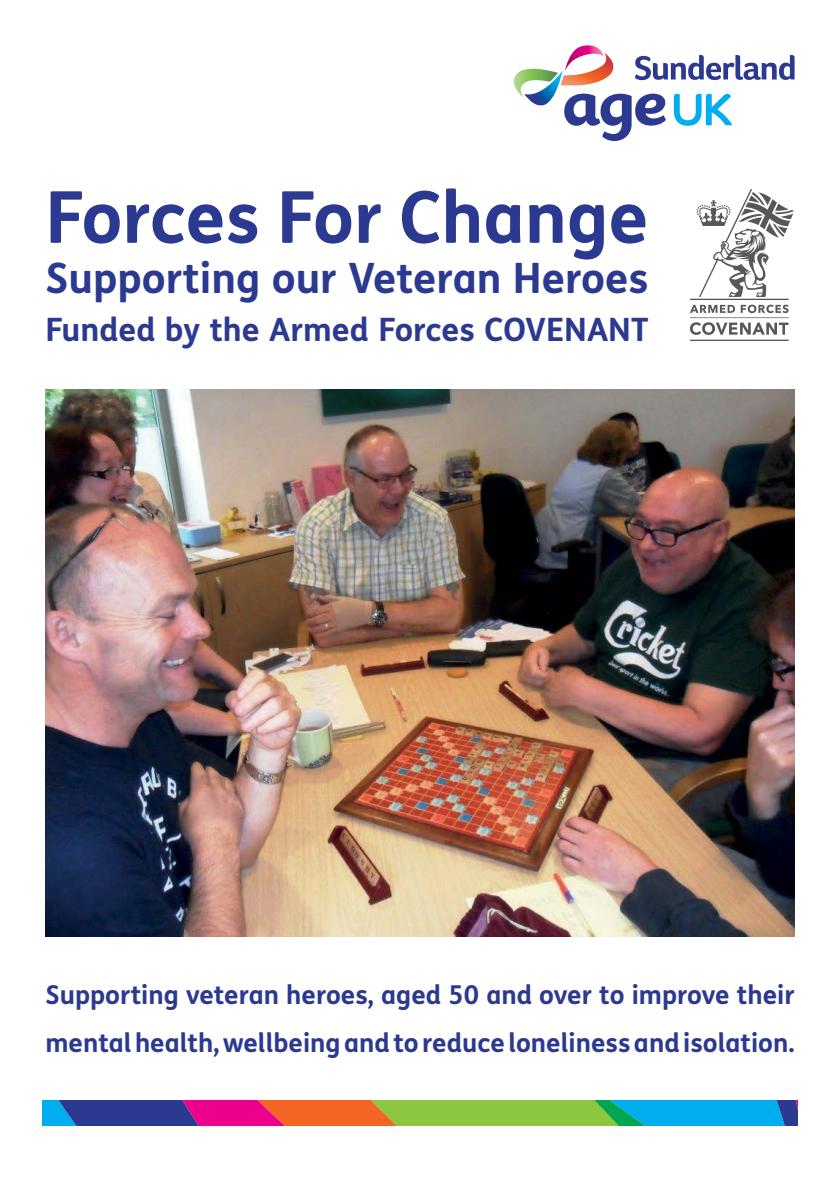
<style>
.page{position:relative;width:840px;height:1191px;background:#fff}
.page>*{position:absolute;margin:0;border:0;box-sizing:border-box;transform-origin:0 0}
.t1{font:700 71.6px "FS Me";color:#2b3990}
.t2{font:700 41.8px "FS Me";color:#2b3990}
.t3{font:700 32.2px "FS Me";color:#2b3990}
.t4{font:700 26px/47.8px "FS Me";color:#2b3990}
</style>
<div class="page">
<svg style="left:690px;top:189px;width:104px;height:152px"></svg>
<svg style="left:513px;top:45px;width:281px;height:96px"></svg>
<svg style="left:43px;top:1100px;width:754px;height:25px;background:#6f827c"></svg>
<img style="left:45px;top:389px;width:749px;height:547px">
<h1 class="t1" style="left:45px;top:162px;width:604px">Forces For Change</h1>
<h2 class="t2" style="left:45px;top:246px;width:604px">Supporting our Veteran Heroes</h2>
<p class="t3" style="left:45px;top:305px;width:604px">Funded by the Armed Forces COVENANT</p>
<p class="t4" style="left:45px;top:969px;width:750px">Supporting veteran heroes, aged 50 and over to improve their mental health, wellbeing and to reduce loneliness and isolation.</p>
</div>
